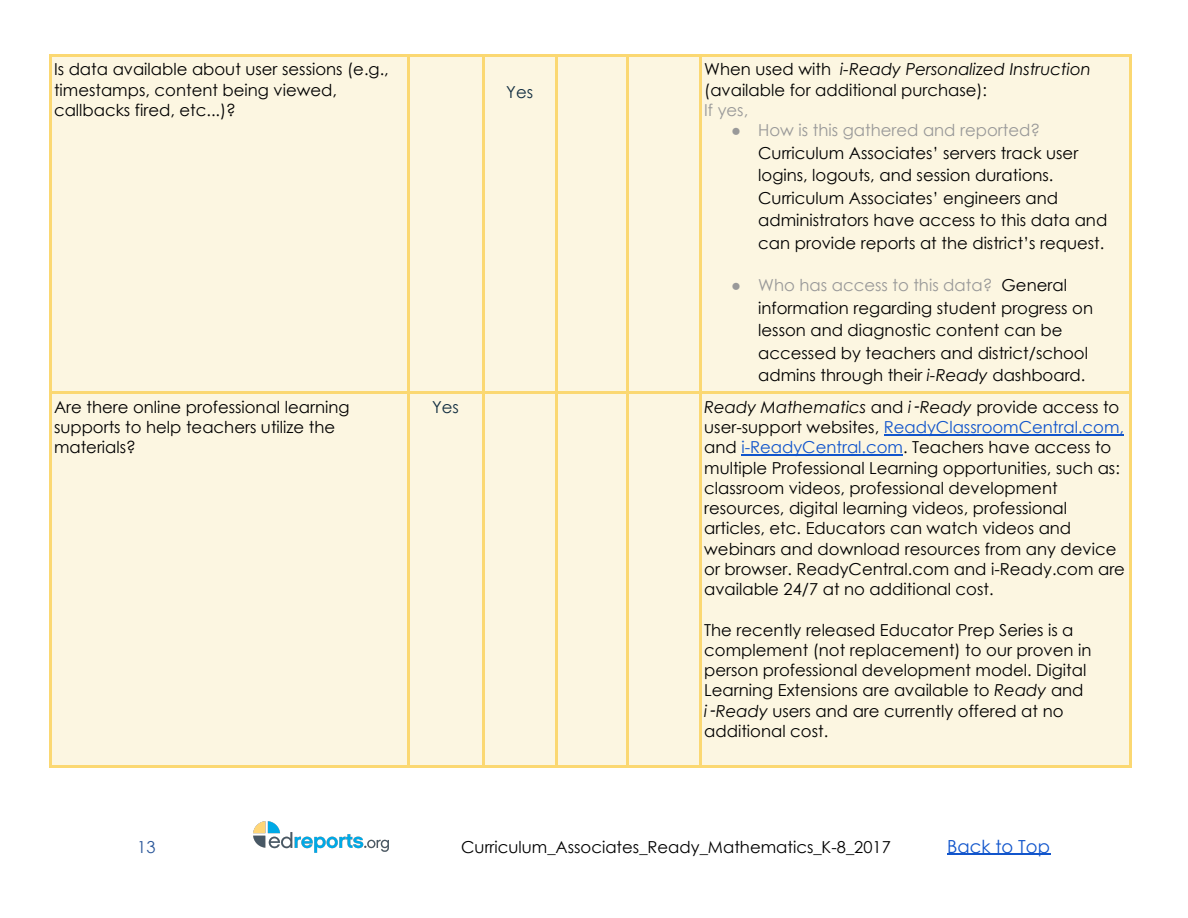
<style>
.page{position:relative;width:1188px;height:918px;background:#fff}
.page>*{position:absolute;margin:0;border:0;box-sizing:border-box;transform-origin:0 0}
.t1{font:18px "Century Gothic";color:#15c}
.t2{font:16.5px/20.2px "Century Gothic";color:#000}
.t3{font:16.5px "Century Gothic";color:#132f42}
.t4{font:16.5px "Century Gothic";color:#999}
.t5{font:16.5px "Century Gothic";color:#2b579a}
.s1{font-style:italic}
.s2{font-family:"Arial";color:#999}
.s3{color:#999}
.s4{font-family:"MS Gothic";font-style:italic}
.s5{color:#15c}
</style>
<div class="page">
<div style="left:51px;top:55px;width:357px;height:338px;background:#fcf6e1"></div>
<div style="left:408px;top:55px;width:76px;height:338px;background:#fcf6e1"></div>
<div style="left:484px;top:55px;width:73px;height:338px;background:#fcf6e1"></div>
<div style="left:557px;top:55px;width:71px;height:338px;background:#fcf6e1"></div>
<div style="left:628px;top:55px;width:73px;height:338px;background:#fcf6e1"></div>
<div style="left:701px;top:55px;width:430px;height:338px;background:#fcf6e1"></div>
<div style="left:51px;top:393px;width:357px;height:373px;background:#fcf6e1"></div>
<div style="left:408px;top:393px;width:76px;height:373px;background:#fcf6e1"></div>
<div style="left:484px;top:393px;width:73px;height:373px;background:#fcf6e1"></div>
<div style="left:557px;top:393px;width:71px;height:373px;background:#fcf6e1"></div>
<div style="left:628px;top:393px;width:73px;height:373px;background:#fcf6e1"></div>
<div style="left:701px;top:393px;width:430px;height:373px;background:#fcf6e1"></div>
<hr style="left:700px;top:765px;width:432px;height:2px;background:#fbd872">
<hr style="left:1130px;top:392px;width:2px;height:375px;background:#fbd872">
<hr style="left:627px;top:765px;width:75px;height:2px;background:#fbd872">
<hr style="left:700px;top:392px;width:2px;height:375px;background:#fbd872">
<hr style="left:556px;top:765px;width:73px;height:2px;background:#fbd872">
<hr style="left:627px;top:392px;width:2px;height:375px;background:#fbd872">
<hr style="left:483px;top:765px;width:75px;height:2px;background:#fbd872">
<hr style="left:556px;top:392px;width:2px;height:375px;background:#fbd872">
<hr style="left:407px;top:765px;width:78px;height:2px;background:#fbd872">
<hr style="left:483px;top:392px;width:2px;height:375px;background:#fbd872">
<hr style="left:50px;top:765px;width:360px;height:2px;background:#fbd872">
<hr style="left:50px;top:392px;width:2px;height:375px;background:#fbd872">
<hr style="left:407px;top:392px;width:3px;height:375px;background:#fbd872">
<hr style="left:700px;top:54px;width:432px;height:2px;background:#fbd872">
<hr style="left:700px;top:392px;width:432px;height:2px;background:#fbd872">
<hr style="left:1130px;top:54px;width:2px;height:340px;background:#fbd872">
<hr style="left:627px;top:54px;width:75px;height:2px;background:#fbd872">
<hr style="left:627px;top:392px;width:75px;height:2px;background:#fbd872">
<hr style="left:700px;top:54px;width:2px;height:340px;background:#fbd872">
<hr style="left:556px;top:54px;width:73px;height:2px;background:#fbd872">
<hr style="left:556px;top:392px;width:73px;height:2px;background:#fbd872">
<hr style="left:627px;top:54px;width:2px;height:340px;background:#fbd872">
<hr style="left:483px;top:54px;width:75px;height:2px;background:#fbd872">
<hr style="left:483px;top:392px;width:75px;height:2px;background:#fbd872">
<hr style="left:556px;top:54px;width:2px;height:340px;background:#fbd872">
<hr style="left:407px;top:54px;width:78px;height:2px;background:#fbd872">
<hr style="left:407px;top:392px;width:78px;height:2px;background:#fbd872">
<hr style="left:483px;top:54px;width:2px;height:340px;background:#fbd872">
<hr style="left:50px;top:54px;width:360px;height:2px;background:#fbd872">
<hr style="left:50px;top:392px;width:360px;height:2px;background:#fbd872">
<hr style="left:50px;top:54px;width:2px;height:340px;background:#fbd872">
<hr style="left:407px;top:54px;width:3px;height:340px;background:#fbd872">
<hr style="left:884px;top:434px;width:240px;height:1px;background:#15c">
<hr style="left:741px;top:454px;width:162px;height:2px;background:#15c">
<img style="left:253px;top:821px;width:136px;height:32px">
<hr style="left:947px;top:854px;width:104px;height:1px;background:#15c">
<p class="t2" style="left:54px;top:59px;width:336px">Is data available about user sessions (e.g., timestamps, content being viewed, callbacks fired, etc...)?</p>
<p class="t3" style="left:506px;top:79px;width:28px">Yes</p>
<p class="t2" style="left:704px;top:59px;width:388px">When used with <span class="s1">i-Ready Personalized Instruction </span>(available for additional purchase):</p>
<p class="t4" style="left:704px;top:97px;width:45px">If yes,</p>
<p class="t2" style="left:758px;top:118px;width:351px;line-height:22.5px;text-indent:-27px"><span class="s2">●</span> <span class="s3">How is this gathered and reported?<br></span>Curriculum Associates’ servers track user logins, logouts, and session durations.<br>Curriculum Associates’ engineers and administrators have access to this data and can provide reports at the district’s request.</p>
<p class="t2" style="left:758px;top:273px;width:336px;line-height:22.5px;text-indent:-27px"><span class="s2">●</span> <span class="s3">Who has access to this data?</span> General information regarding student progress on lesson and diagnostic content can be accessed by teachers and district/school admins through their <span class="s1">i-Ready</span> dashboard.</p>
<p class="t2" style="left:54px;top:396px;width:297px">Are there online professional learning supports to help teachers utilize the materials?</p>
<p class="t3" style="left:432px;top:394px;width:28px">Yes</p>
<p class="t2" style="left:704px;top:396px;width:422px"><span class="s1">Ready Mathematics</span> and <span class="s1">i</span><span class="s4">‑</span><span class="s1">Ready</span> provide access to user-support websites, <span class="s5">ReadyClassroomCentral.com, </span>and <span class="s5">i-ReadyCentral.com</span>. Teachers have access to multiple Professional Learning opportunities, such as: classroom videos, professional development resources, digital learning videos, professional articles, etc. Educators can watch videos and webinars and download resources from any device or browser. ReadyCentral.com and i-Ready.com are available 24/7 at no additional cost.</p>
<p class="t2" style="left:704px;top:619px;width:389px">The recently released Educator Prep Series is a complement (not replacement) to our proven in person professional development model. Digital Learning Extensions are available to <span class="s1">Ready</span> and <span class="s1">i</span><span class="s4">‑</span><span class="s1">Ready</span> users and are currently offered at no additional cost.</p>
<p class="t5" style="left:137px;top:834px;width:20px">13</p>
<p class="t2" style="left:461px;top:836px;width:431px">Curriculum_Associates_Ready_Mathematics_K-8_2017</p>
<p class="t1" style="left:947px;top:833px;width:104px">Back to Top</p>
</div>
